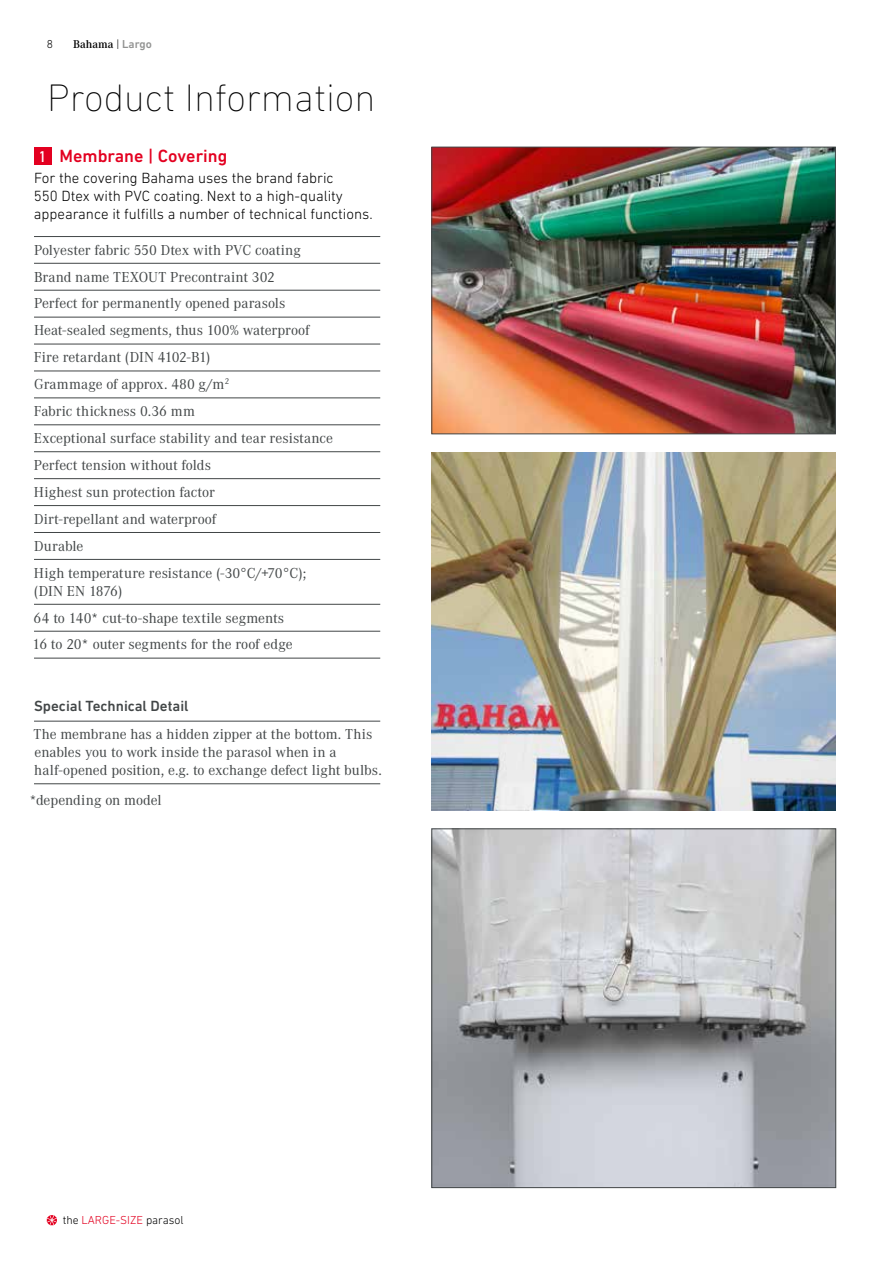
<style>
.page{position:relative;width:893px;height:1263px;background:#fff}
.page>*{position:absolute;margin:0;border:0;box-sizing:border-box;transform-origin:0 0}
.t1{font:200 39px "DIN Next LT Pro";color:#000}
.t2{font:500 18px "DIN Next LT Pro";color:#e30020}
.t3{font:15px/26.8px "Corporate A";color:#424647}
.t4{font:300 15px/18px "DIN Next LT Pro";color:#000}
.t5{font:500 15px "DIN Next LT Pro";color:#424647}
.t6{font:300 11.85px "DIN Next LT Pro";color:#000}
.t7{font:600 11.7px "Corporate A";color:#000}
.t8{font:300 11.7px "DIN Next LT Pro";color:#000}
.s1{font-family:"DIN Next LT Pro";font-weight:300}
.s2{font-family:"DIN Next LT Pro";font-weight:500;color:#919291}
.s3{font-family:"DIN Alternate";font-weight:700;font-size:15px;color:#fff}
.s4{color:#e30020}
</style>
<div class="page">
<hr style="left:34px;top:236px;width:346px;height:1px;background:#424647">
<hr style="left:34px;top:263px;width:346px;height:1px;background:#424647">
<hr style="left:34px;top:290px;width:346px;height:1px;background:#424647">
<hr style="left:34px;top:317px;width:346px;height:1px;background:#424647">
<hr style="left:34px;top:344px;width:346px;height:1px;background:#424647">
<hr style="left:34px;top:371px;width:346px;height:1px;background:#424647">
<hr style="left:34px;top:398px;width:346px;height:1px;background:#424647">
<hr style="left:34px;top:425px;width:346px;height:1px;background:#424647">
<hr style="left:34px;top:451px;width:346px;height:1px;background:#424647">
<hr style="left:34px;top:478px;width:346px;height:1px;background:#424647">
<hr style="left:34px;top:505px;width:346px;height:1px;background:#424647">
<hr style="left:34px;top:532px;width:346px;height:1px;background:#424647">
<hr style="left:34px;top:559px;width:346px;height:1px;background:#424647">
<hr style="left:34px;top:604px;width:346px;height:1px;background:#424647">
<hr style="left:34px;top:631px;width:346px;height:1px;background:#424647">
<hr style="left:34px;top:658px;width:346px;height:1px;background:#424647">
<hr style="left:34px;top:721px;width:346px;height:1px;background:#424647">
<hr style="left:34px;top:783px;width:346px;height:1px;background:#424647">
<div style="left:34px;top:147px;width:17px;height:17px;background:#e30020"></div>
<img style="left:434px;top:149px;width:400px;height:283px">
<div style="left:432px;top:147px;width:404px;height:287px;border:1px solid #424647"></div>
<img style="left:434px;top:831px;width:400px;height:355px">
<div style="left:432px;top:829px;width:404px;height:359px;border:1px solid #424647"></div>
<img style="left:432px;top:452px;width:404px;height:359px">
<svg style="left:47px;top:1215px;width:10px;height:10px"></svg>
<p class="t8" style="left:47px;top:37px;width:8px">8</p>
<p class="t7" style="left:73px;top:37px;width:80px">Bahama <span class="s1">|</span> <span class="s2">Largo</span></p>
<h1 class="t1" style="left:47px;top:75px;width:330px">Product Information</h1>
<p class="t2" style="left:39px;top:145px;width:190px"><span class="s3">1</span> Membrane | Covering</p>
<p class="t4" style="left:34px;top:169px;width:340px">For the covering Bahama uses the brand fabric<br>550 Dtex with PVC coating. Next to a high-quality appearance it fulfills a number of technical functions.</p>
<p class="t3" style="left:34px;top:237px;width:301px">Polyester fabric 550 Dtex with PVC coating Brand name TEXOUT Precontraint 302<br>Perfect for permanently opened parasols Heat-sealed segments, thus 100% waterproof Fire retardant (DIN 4102-B1)<br>Grammage of approx. 480 g/m<sup>2<br></sup>Fabric thickness 0.36 mm<br>Exceptional surface stability and tear resistance Perfect tension without folds<br>Highest sun protection factor<br>Dirt-repellant and waterproof<br>Durable<br>High temperature resistance (-30°C/+70°C);</p>
<p class="t3" style="left:33px;top:578px;width:261px">(DIN EN 1876)<br>64 to 140* cut-to-shape textile segments<br>16 to 20* outer segments for the roof edge</p>
<p class="t5" style="left:34px;top:697px;width:156px">Special Technical Detail</p>
<p class="t3" style="left:34px;top:726px;width:350px;line-height:18px">The membrane has a hidden zipper at the bottom. This enables you to work inside the parasol when in a half-opened position, e.g. to exchange defect light bulbs.</p>
<p class="t3" style="left:29px;top:787px;width:134px">*depending on model</p>
<p class="t6" style="left:63px;top:1213px;width:122px">the <span class="s4">LARGE-SIZE</span> parasol</p>
</div>
